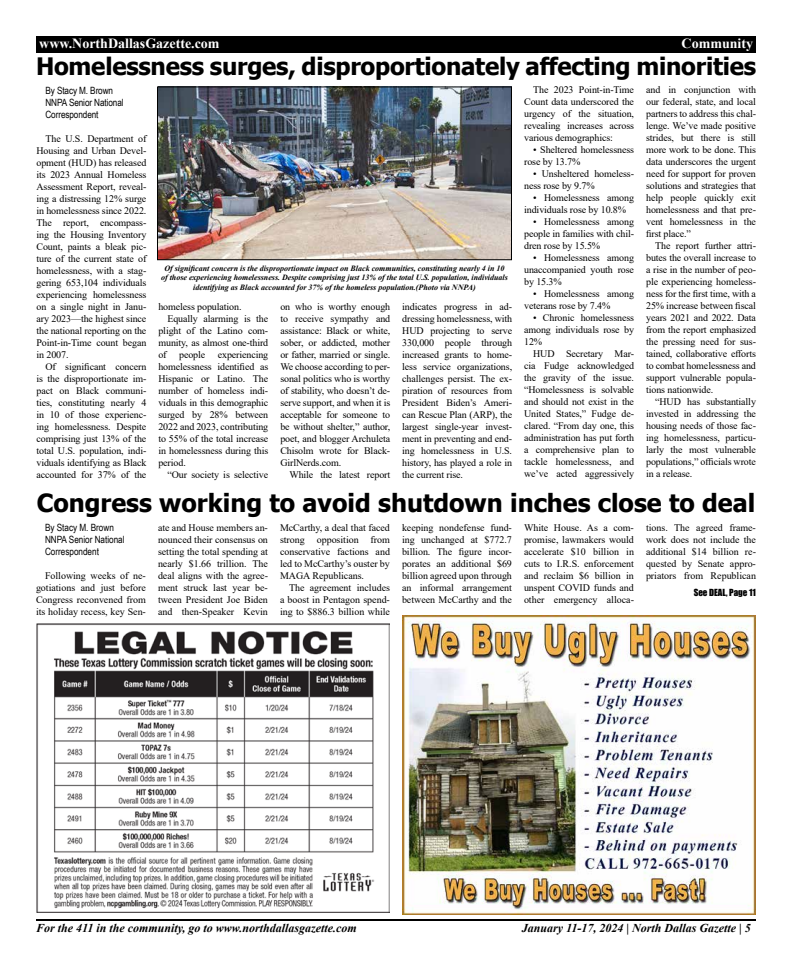
<style>
.page{position:relative;width:792px;height:972px;background:#fff}
.page>*{position:absolute;margin:0;border:0;box-sizing:border-box;transform-origin:0 0}
.t1{font:700 25px "Tahoma";color:#000}
.t2{font:700 24px "Tahoma";letter-spacing:-.01em;color:#000}
.t3{font:700 14px "Times New Roman";color:#fff}
.t4{font:italic 700 12px "Times New Roman";color:#000}
.t5{font:10px/12px "Times New Roman";letter-spacing:-.01em;color:#000;text-align:justify}
.t6{font:10px/12px "Arial Narrow";letter-spacing:-.01em;color:#000}
.t7{font:9px "Impact";color:#000}
.t8{font:italic 700 8px/9.6px "Times New Roman";color:#000;text-align:center}
</style>
<div class="page">
<div style="left:36px;top:36px;width:720px;height:17px;background:#000"></div>
<hr style="left:36px;top:919px;width:720px;height:2px;background:#000">
<img style="left:402px;top:615px;width:354px;height:300px">
<img style="left:36px;top:624px;width:354px;height:288px">
<img style="left:159px;top:88px;width:351px;height:170px">
<div style="left:157px;top:86px;width:355px;height:174px;border:1px solid #000"></div>
<h3 class="t3" style="left:39px;top:33px;width:182px">www.NorthDallasGazette.com</h3>
<h3 class="t3" style="left:682px;top:33px;width:73px">Community</h3>
<h2 class="t2" style="left:36px;top:49px;width:722px">Homelessness surges, disproportionately affecting minorities</h2>
<p class="t6" style="left:46px;top:84px;width:80px">By Stacy M. Brown<br>NNPA Senior National<br>Correspondent</p>
<p class="t5" style="left:36px;top:132px;width:111px;text-indent:9px">The U.S. Department of Housing and Urban Devel&shy;opment (HUD) has released its 2023 Annual Homeless Assessment Report, reveal&shy;ing a distressing 12% surge in homelessness since 2022.<br>The report, encompass&shy;ing the Housing Inventory Count, paints a bleak pic&shy;ture of the current state of homelessness, with a stag&shy;gering 653,104 individuals experiencing homelessness on a single night in Janu&shy;ary 2023—the highest since the national reporting on the Point-in-Time count began in 2007.</p>
<p class="t5" style="left:36px;top:360px;width:111px;text-indent:9px">Of significant concern is the disproportionate im&shy;pact on Black communi&shy;ties, constituting nearly 4 in 10 of those experienc&shy;ing homelessness. Despite comprising just 13% of the total U.S. population, indi&shy;viduals identifying as Black accounted for 37% of the</p>
<p class="t8" style="left:161px;top:263px;width:348px">Of significant concern is the disproportionate impact on Black communities, constituting nearly 4 in 10 of those experiencing homelessness. Despite comprising just 13% of the total U.S. population, individuals identifying as Black accounted for 37% of the homeless population.(Photo via NNPA)</p>
<p class="t5" style="left:158px;top:300px;width:85px">homeless population.</p>
<p class="t5" style="left:167px;top:312px;width:102px">Equally alarming is the</p>
<p class="t5" style="left:158px;top:324px;width:111px">plight of the Latino com-</p>
<p class="t5" style="left:158px;top:336px;width:111px">munity, as almost one-third</p>
<p class="t5" style="left:158px;top:348px;width:111px">of people experiencing</p>
<p class="t5" style="left:158px;top:360px;width:111px">homelessness identified as</p>
<p class="t5" style="left:158px;top:372px;width:111px">Hispanic or Latino. The</p>
<p class="t5" style="left:158px;top:384px;width:111px">number of homeless indi-</p>
<p class="t5" style="left:158px;top:396px;width:111px">viduals in this demographic</p>
<p class="t5" style="left:158px;top:408px;width:111px">surged by 28% between</p>
<p class="t5" style="left:158px;top:420px;width:111px">2022 and 2023, contributing</p>
<p class="t5" style="left:158px;top:432px;width:111px">to 55% of the total increase</p>
<p class="t5" style="left:158px;top:444px;width:111px">in homelessness during this</p>
<p class="t5" style="left:158px;top:456px;width:29px">period.</p>
<p class="t5" style="left:167px;top:468px;width:102px">“Our society is selective</p>
<p class="t5" style="left:280px;top:300px;width:111px">on who is worthy enough to receive sympathy and assistance: Black or white, sober, or addicted, mother or father, married or single.<br>We choose according to per&shy;sonal politics who is worthy of stability, who doesn’t de&shy;serve support, and when it is acceptable for someone to be without shelter,” author, poet, and blogger Archuleta Chisolm wrote for Black-GirlNerds.com.</p>
<p class="t5" style="left:289px;top:468px;width:102px">While the latest report</p>
<p class="t5" style="left:402px;top:301px;width:111px">indicates progress in ad&shy;dressing homelessness, with HUD projecting to serve 330,000 people through increased grants to home&shy;less service organizations, challenges persist. The ex&shy;piration of resources from President Biden’s Ameri&shy;can Rescue Plan (ARP), the largest single-year invest&shy;ment in preventing and end&shy;ing homelessness in U.S. history, has played a role in the current rise.</p>
<p class="t5" style="left:524px;top:84px;width:111px;text-indent:9px">The 2023 Point-in-Time Count data underscored the urgency of the situation, revealing increases across various demographics:</p>
<p class="t5" style="left:524px;top:144px;width:111px;text-indent:9px">• Sheltered homelessness rose by 13.7%</p>
<p class="t5" style="left:524px;top:168px;width:111px;text-indent:9px">• Unsheltered homeless&shy;ness rose by 9.7%</p>
<p class="t5" style="left:524px;top:192px;width:111px;text-indent:9px">• Homelessness among individuals rose by 10.8%</p>
<p class="t5" style="left:524px;top:216px;width:111px;text-indent:9px">• Homelessness among people in families with chil&shy;dren rose by 15.5%</p>
<p class="t5" style="left:524px;top:252px;width:111px;text-indent:9px">• Homelessness among unaccompanied youth rose by 15.3%</p>
<p class="t5" style="left:524px;top:288px;width:111px;text-indent:9px">• Homelessness among veterans rose by 7.4%</p>
<p class="t5" style="left:524px;top:312px;width:111px;text-indent:9px">• Chronic homelessness among individuals rose by 12%</p>
<p class="t5" style="left:524px;top:348px;width:111px;text-indent:9px">HUD Secretary Mar&shy;cia Fudge acknowledged the gravity of the issue. “Homelessness is solvable and should not exist in the United States,” Fudge de&shy;clared. “From day one, this administration has put forth a comprehensive plan to tackle homelessness, and we’ve acted aggressively</p>
<p class="t5" style="left:646px;top:84px;width:111px">and in conjunction with our federal, state, and local partners to address this chal&shy;lenge. We’ve made positive strides, but there is still more work to be done. This data underscores the urgent need for support for proven solutions and strategies that help people quickly exit homelessness and that pre&shy;vent homelessness in the first place.”</p>
<p class="t5" style="left:646px;top:240px;width:111px;text-indent:9px">The report further attri&shy;butes the overall increase to a rise in the number of peo&shy;ple experiencing homeless&shy;ness for the first time, with a 25% increase between fiscal years 2021 and 2022. Data from the report emphasized the pressing need for sus&shy;tained, collaborative efforts to combat homelessness and support vulnerable popula&shy;tions nationwide.</p>
<p class="t5" style="left:646px;top:396px;width:111px;text-indent:9px">“HUD has substantially invested in addressing the housing needs of those fac&shy;ing homelessness, particu&shy;larly the most vulnerable populations,” officials wrote in a release.</p>
<h1 class="t1" style="left:37px;top:486px;width:720px">Congress working to avoid shutdown inches close to deal</h1>
<p class="t6" style="left:45px;top:522px;width:81px">By Stacy M. Brown<br>NNPA Senior National<br>Correspondent</p>
<p class="t5" style="left:36px;top:570px;width:112px;text-indent:9px">Following weeks of ne&shy;gotiations and just before Congress reconvened from its holiday recess, key Sen-</p>
<p class="t5" style="left:158px;top:521px;width:112px">ate and House members an&shy;nounced their consensus on setting the total spending at nearly $1.66 trillion. The deal aligns with the agree&shy;ment struck last year be&shy;tween President Joe Biden and then-Speaker Kevin</p>
<p class="t5" style="left:280px;top:521px;width:111px">McCarthy, a deal that faced strong opposition from conservative factions and led to McCarthy’s ouster by MAGA Republicans.</p>
<p class="t5" style="left:402px;top:521px;width:112px">keeping nondefense fund&shy;ing unchanged at $772.7 billion. The figure incor&shy;porates an additional $69 billion agreed upon through an informal arrangement between McCarthy and the</p>
<p class="t5" style="left:524px;top:521px;width:112px">White House. As a com&shy;promise, lawmakers would accelerate $10 billion in cuts to I.R.S. enforcement and reclaim $6 billion in unspent COVID funds and other emergency alloca-</p>
<p class="t5" style="left:646px;top:521px;width:111px">tions. The agreed frame&shy;work does not include the additional $14 billion re&shy;quested by Senate appro&shy;priators from Republican</p>
<p class="t5" style="left:280px;top:581px;width:111px;text-indent:9px">The agreement includes a boost in Pentagon spend&shy;ing to $886.3 billion while</p>
<p class="t7" style="left:694px;top:585px;width:64px">See DEAL, Page 11</p>
<p class="t4" style="left:36px;top:920px;width:322px">For the 411 in the community, go to www.northdallasgazette.com</p>
<p class="t4" style="left:522px;top:920px;width:230px">January 11-17, 2024 | North Dallas Gazette | 5</p>
</div>
